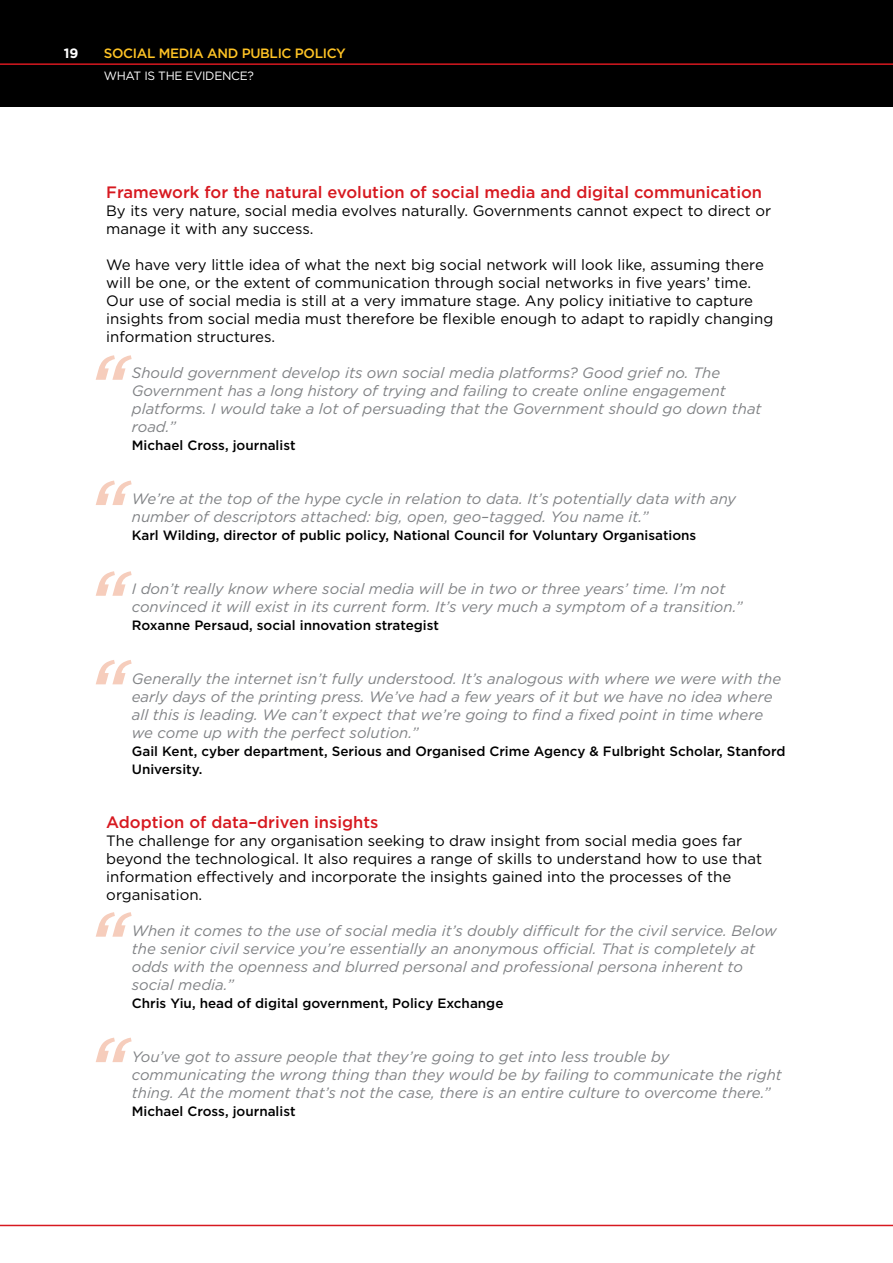
<style>
.page{position:relative;width:893px;height:1263px;background:#fff}
.page>*{position:absolute;margin:0;border:0;box-sizing:border-box;transform-origin:0 0}
.t1{font:500 16.5px "Gotham HTF";color:#d71920}
.t2{font:italic 15px/18px "Gotham HTF";color:#808285}
.t3{font:15px/18px "Gotham HTF";color:#000}
.t4{font:500 13.5px/18px "Gotham HTF";color:#000}
.t5{font:500 13.5px "Gotham HTF";letter-spacing:-.025em;color:#ffc425}
.t6{font:700 13.5px "Gotham HTF";color:#fff}
.t7{font:12px "Gotham HTF";letter-spacing:-.025em;color:#fff}
</style>
<div class="page">
<div style="left:0;top:0;width:893px;height:106px;background:#000"></div>
<hr style="left:0;top:1225px;width:893px;height:1px;background:#d71920">
<hr style="left:0;top:63px;width:893px;height:2px;background:#d71920">
<svg style="left:96px;top:355px;width:36px;height:25px"></svg>
<svg style="left:96px;top:480px;width:36px;height:25px"></svg>
<svg style="left:96px;top:571px;width:36px;height:25px"></svg>
<svg style="left:96px;top:660px;width:36px;height:24px"></svg>
<svg style="left:96px;top:912px;width:36px;height:25px"></svg>
<svg style="left:96px;top:1037px;width:36px;height:25px"></svg>
<p class="t6" style="left:64px;top:45px;width:16px">19</p>
<p class="t5" style="left:104px;top:46px;width:244px">SOCIAL MEDIA AND PUBLIC POLICY</p>
<p class="t7" style="left:104px;top:69px;width:152px">WHAT IS THE EVIDENCE?</p>
<p class="t1" style="left:106px;top:183px;width:657px">Framework for the natural evolution of social media and digital communication</p>
<p class="t3" style="left:106px;top:201px;width:666px">By its very nature, social media evolves naturally. Governments cannot expect to direct or manage it with any success.</p>
<p class="t3" style="left:106px;top:255px;width:669px">We have very little idea of what the next big social network will look like, assuming there will be one, or the extent of communication through social networks in five years’ time.<br>Our use of social media is still at a very immature stage. Any policy initiative to capture insights from social media must therefore be flexible enough to adapt to rapidly changing information structures.</p>
<p class="t2" style="left:132px;top:364px;width:631px">Should government develop its own social media platforms? Good grief no. The Government has a long history of trying and failing to create online engagement platforms. I would take a lot of persuading that the Government should go down that road.”</p>
<p class="t4" style="left:132px;top:436px;width:165px">Michael Cross, journalist</p>
<p class="t2" style="left:132px;top:490px;width:606px">We’re at the top of the hype cycle in relation to data. It’s potentially data with any number of descriptors attached: big, open, geo–tagged. You name it.”</p>
<p class="t4" style="left:132px;top:526px;width:566px">Karl Wilding, director of public policy, National Council for Voluntary Organisations</p>
<p class="t2" style="left:132px;top:580px;width:612px">I don’t really know where social media will be in two or three years’ time. I’m not convinced it will exist in its current form. It’s very much a symptom of a transition.”</p>
<p class="t4" style="left:132px;top:616px;width:309px">Roxanne Persaud, social innovation strategist</p>
<p class="t2" style="left:132px;top:670px;width:651px">Generally the internet isn’t fully understood. It’s analogous with where we were with the early days of the printing press. We’ve had a few years of it but we have no idea where all this is leading. We can’t expect that we’re going to find a fixed point in time where we come up with the perfect solution.”</p>
<p class="t4" style="left:132px;top:742px;width:655px">Gail Kent, cyber department, Serious and Organised Crime Agency &amp; Fulbright Scholar, Stanford<br>University.</p>
<p class="t1" style="left:106px;top:813px;width:274px">Adoption of data–driven insights</p>
<p class="t3" style="left:106px;top:831px;width:657px">The challenge for any organisation seeking to draw insight from social media goes far beyond the technological. It also requires a range of skills to understand how to use that information effectively and incorporate the insights gained into the processes of the organisation.</p>
<p class="t2" style="left:132px;top:922px;width:647px">When it comes to the use of social media it’s doubly difficult for the civil service. Below the senior civil service you’re essentially an anonymous official. That is completely at odds with the openness and blurred personal and professional persona inherent to social media.”</p>
<p class="t4" style="left:132px;top:994px;width:373px">Chris Yiu, head of digital government, Policy Exchange</p>
<p class="t2" style="left:132px;top:1048px;width:652px">You’ve got to assure people that they’re going to get into less trouble by communicating the wrong thing than they would be by failing to communicate the right thing. At the moment that’s not the case, there is an entire culture to overcome there.”</p>
<p class="t4" style="left:132px;top:1102px;width:165px">Michael Cross, journalist</p>
</div>
